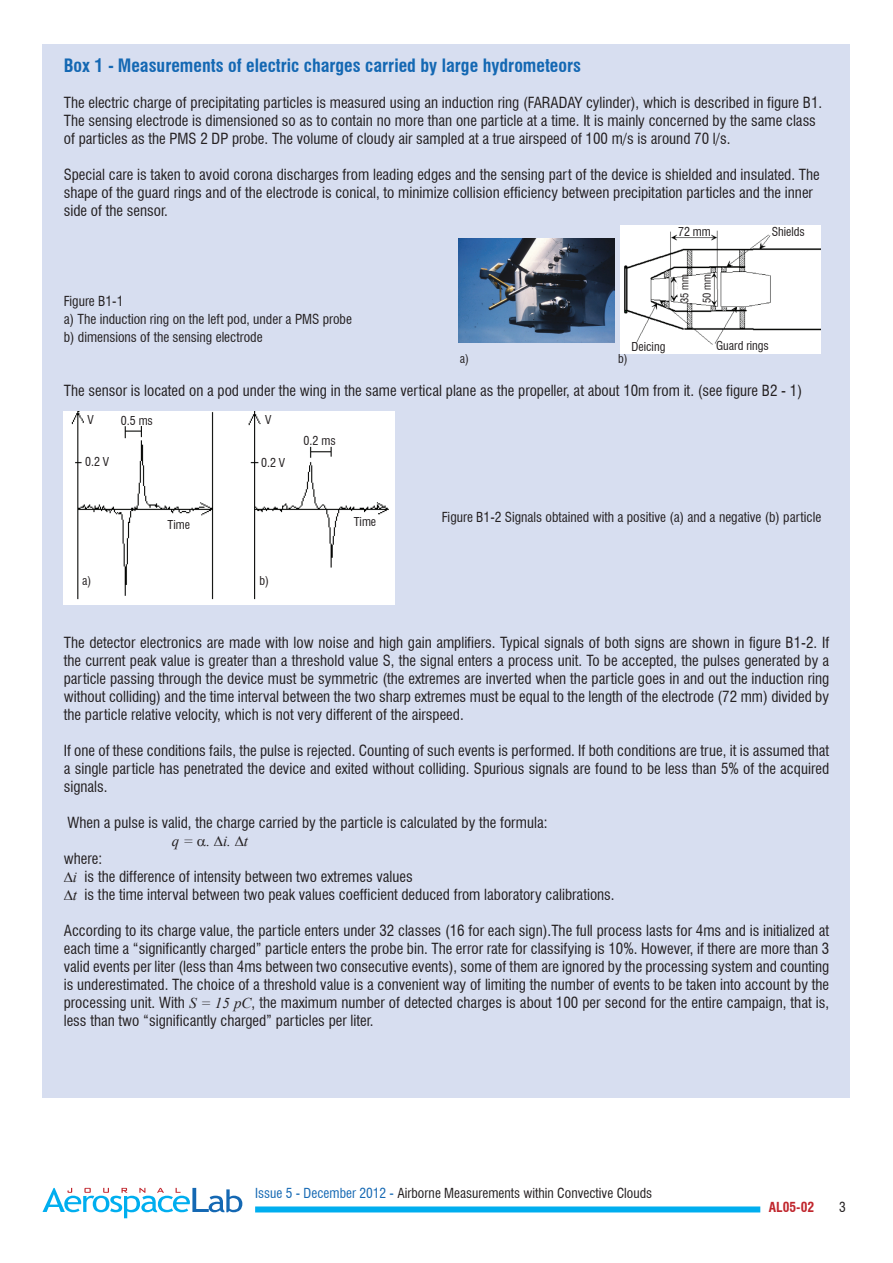
<style>
.page{position:relative;width:893px;height:1263px;background:#fff}
.page>*{position:absolute;margin:0;border:0;box-sizing:border-box;transform-origin:0 0}
.t1{font:700 condensed 18px "Swiss 721 BT";color:#1468b3}
.t2{font:condensed 15px/18px "Swiss 721 BT";color:#231f20}
.t3{font:italic 15px "Times New Roman";color:#231f20}
.t4{font:condensed 13.5px/18px "Swiss 721 BT";color:#231f20}
.t5{font:700 condensed 13.5px "Swiss 721 BT";color:#c0262d}
.t6{font:condensed 12px "Swiss 721 BT";color:#231f20}
.t7{font:condensed 10.5px/22.4px "Swiss 721 BT";color:#231f20}
.s1{font-family:"Times New Roman";font-style:italic;font-stretch:normal}
.s2{color:#1468b3}
</style>
<div class="page">
<div style="left:255px;top:1206px;width:505px;height:6px;background:#00aeef"></div>
<svg style="left:43px;top:1188px;width:199px;height:30px"></svg>
<div style="left:43px;top:45px;width:807px;height:1053px;background:#d7def0"></div>
<img style="left:621px;top:226px;width:199px;height:127px">
<div style="left:64px;top:412px;width:331px;height:192px;background:#fff"></div>
<img style="left:459px;top:238px;width:155px;height:104px">
<p class="t1" style="left:64px;top:55px;width:519px">Box 1 - Measurements of electric charges carried by large hydrometeors</p>
<p class="t2" style="left:64px;top:94px;width:760px">The electric charge of precipitating particles is measured using an induction ring (FARADAY cylinder), which is described in figure B1.<br>The sensing electrode is dimensioned so as to contain no more than one particle at a time. It is mainly concerned by the same class of particles as the PMS 2 DP probe. The volume of cloudy air sampled at a true airspeed of 100 m/s is around 70 l/s.</p>
<p class="t2" style="left:64px;top:166px;width:758px">Special care is taken to avoid corona discharges from leading edges and the sensing part of the device is shielded and insulated. The shape of the guard rings and of the electrode is conical, to minimize collision efficiency between precipitation particles and the inner side of the sensor.</p>
<p class="t6" style="left:678px;top:224px;width:34px">72 mm</p>
<p class="t6" style="left:772px;top:225px;width:35px">Shields</p>
<p class="t7" style="left:673px;top:303px;width:30px;rotate:-90deg">35 mm<br>50 mm</p>
<p class="t4" style="left:64px;top:292px;width:290px">Figure B1-1<br>a) The induction ring on the left pod, under a PMS probe b) dimensions of the sensing electrode</p>
<p class="t2" style="left:64px;top:382px;width:740px">The sensor is located on a pod under the wing in the same vertical plane as the propeller, at about 10m from it. (see figure B2 - 1)</p>
<p class="t6" style="left:631px;top:340px;width:35px">Deicing</p>
<p class="t6" style="left:716px;top:338px;width:54px">Guard rings</p>
<p class="t6" style="left:460px;top:352px;width:11px">a)</p>
<p class="t6" style="left:618px;top:352px;width:11px">b)</p>
<p class="t6" style="left:88px;top:412px;width:8px">V</p>
<p class="t6" style="left:265px;top:412px;width:8px">V</p>
<p class="t6" style="left:121px;top:413px;width:34px">0.5 ms</p>
<p class="t6" style="left:85px;top:455px;width:26px">0.2 V</p>
<p class="t6" style="left:261px;top:455px;width:26px">0.2 V</p>
<p class="t6" style="left:304px;top:433px;width:34px">0.2 ms</p>
<p class="t6" style="left:168px;top:517px;width:24px">Time</p>
<p class="t6" style="left:354px;top:514px;width:24px">Time</p>
<p class="t6" style="left:82px;top:574px;width:11px">a)</p>
<p class="t6" style="left:259px;top:574px;width:11px">b)</p>
<p class="t4" style="left:442px;top:508px;width:381px">Figure B1-2 Signals obtained with a positive (a) and a negative (b) particle</p>
<p class="t2" style="left:64px;top:634px;width:767px;text-align:justify">The detector electronics are made with low noise and high gain amplifiers. Typical signals of both signs are shown in figure B1-2. If the current peak value is greater than a threshold value S, the signal enters a process unit. To be accepted, the pulses generated by a particle passing through the device must be symmetric (the extremes are inverted when the particle goes in and out the induction ring without colliding) and the time interval between the two sharp extremes must be equal to the length of the electrode (72 mm) divided by the particle relative velocity, which is not very different of the airspeed.</p>
<p class="t2" style="left:64px;top:742px;width:767px;text-align:justify">If one of these conditions fails, the pulse is rejected. Counting of such events is performed. If both conditions are true, it is assumed that a single particle has penetrated the device and exited without colliding. Spurious signals are found to be less than 5% of the acquired signals.</p>
<p class="t2" style="left:68px;top:814px;width:481px">When a pulse is valid, the charge carried by the particle is calculated by the formula:</p>
<p class="t3" style="left:172px;top:831px;width:78px">q = . i. t</p>
<p class="t2" style="left:73px;top:850px;width:543px;text-indent:-9px">where:<br><span class="s1">i</span> is the difference of intensity between two extremes values<br><span class="s1">t</span> is the time interval between two peak values coefficient deduced from laboratory calibrations.</p>
<p class="t2" style="left:64px;top:922px;width:767px;text-align:justify">According to its charge value, the particle enters under 32 classes (16 for each sign).The full process lasts for 4ms and is initialized at each time a “significantly charged” particle enters the probe bin. The error rate for classifying is 10%. However, if there are more than 3 valid events per liter (less than 4ms between two consecutive events), some of them are ignored by the processing system and counting is underestimated. The choice of a threshold value is a convenient way of limiting the number of events to be taken into account by the processing unit. With <span class="s1">S = 15 pC</span>, the maximum number of detected charges is about 100 per second for the entire campaign, that is, less than two “significantly charged” particles per liter.</p>
<p class="t4" style="left:255px;top:1184px;width:399px"><span class="s2">Issue 5 - December 2012 -</span> Airborne Measurements within Convective Clouds</p>
<p class="t5" style="left:769px;top:1199px;width:47px">AL05-02</p>
<p class="t4" style="left:839px;top:1198px;width:8px">3</p>
</div>
